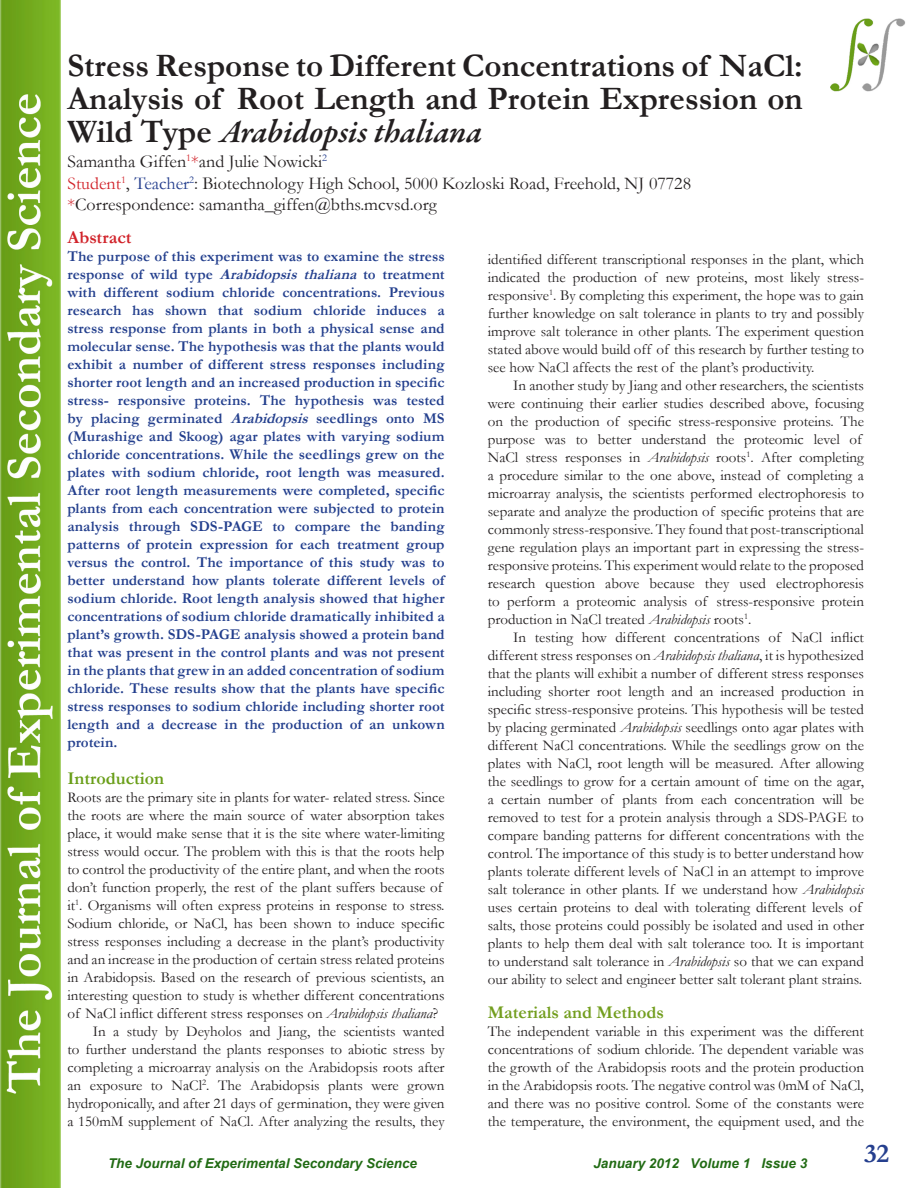
<style>
.page{position:relative;width:918px;height:1188px;background:#fff}
.page>*{position:absolute;margin:0;border:0;box-sizing:border-box;transform-origin:0 0}
.t1{font:700 33px/33px "Garamond";color:#231f20;text-align:justify}
.t2{font:700 27px "Garamond";color:#253f8e}
.t3{font:18px "Garamond";color:#231f20}
.t4{font:700 18px "Garamond";color:#739e1f}
.t5{font:700 18px "Garamond";color:#699e18}
.t6{font:700 18px "Garamond";color:#d1232a}
.t7{font:15px/18px "Garamond";color:#231f20}
.t8{font:700 15px/18px "Garamond";letter-spacing:.01em;color:#24408e;text-align:justify}
.t9{font:italic 700 13.5px "Arial";color:#216b14}
.s1{font-family:"Garamond Premr Pro";font-weight:600;font-style:italic}
.s2{color:#d1232a}
.s3{color:#253f8e}
.s4{font-style:italic}
</style>
<div class="page">
<img style="left:0;top:0;width:60px;height:1188px">
<img style="left:830px;top:19px;width:75px;height:72px">
<p class="t1" style="left:67px;top:49px;width:737px">Stress Response to Different Concentrations of NaCl:<br>Analysis of Root Length and Protein Expression on Wild Type <span class="s1">Arabidopsis thaliana</span></p>
<p class="t3" style="left:67px;top:149px;width:261px">Samantha Giffen<sup>1</sup><span class="s2">*</span>and Julie Nowicki<sup>2</sup></p>
<p class="t3" style="left:67px;top:171px;width:625px"><span class="s2">Student</span><sup>1</sup>, <span class="s3">Teacher</span><sup>2</sup>: Biotechnology High School, 5000 Kozloski Road, Freehold, NJ 07728</p>
<p class="t3" style="left:67px;top:193px;width:371px"><span class="s2">*</span>Correspondence: samantha_giffen@bths.mcvsd.org</p>
<p class="t7" style="left:488px;top:250px;width:378px;text-align:justify">identified different transcriptional responses in the plant, which indicated the production of new proteins, most likely stress&shy;responsive<sup>1</sup>. By completing this experiment, the hope was to gain further knowledge on salt tolerance in plants to try and possibly improve salt tolerance in other plants. The experiment question stated above would build off of this research by further testing to see how NaCl affects the rest of the plant’s productivity.</p>
<p class="t7" style="left:488px;top:376px;width:378px;text-indent:26px">In another study by Jiang and other researchers, the scientists were continuing their earlier studies described above, focusing on the production of specific stress-responsive proteins. The purpose was to better understand the proteomic level of NaCl stress responses in <span class="s4">Arabidopsis</span> roots<sup>1</sup>. After completing a procedure similar to the one above, instead of completing a microarray analysis, the scientists performed electrophoresis to separate and analyze the production of specific proteins that are commonly stress-responsive. They found that post-transcriptional gene regulation plays an important part in expressing the stress&shy;responsive proteins. This experiment would relate to the proposed research question above because they used electrophoresis to perform a proteomic analysis of stress-responsive protein production in NaCl treated <span class="s4">Arabidopsis</span> roots<sup>1</sup>.</p>
<p class="t7" style="left:488px;top:628px;width:378px;text-indent:26px">In testing how different concentrations of NaCl inflict different stress responses on <span class="s4">Arabidopsis thaliana</span>, it is hypothesized that the plants will exhibit a number of different stress responses including shorter root length and an increased production in specific stress-responsive proteins. This hypothesis will be tested by placing germinated <span class="s4">Arabidopsis</span> seedlings onto agar plates with different NaCl concentrations. While the seedlings grow on the plates with NaCl, root length will be measured. After allowing the seedlings to grow for a certain amount of time on the agar, a certain number of plants from each concentration will be removed to test for a protein analysis through a SDS-PAGE to compare banding patterns for different concentrations with the control. The importance of this study is to better understand how plants tolerate different levels of NaCl in an attempt to improve salt tolerance in other plants. If we understand how <span class="s4">Arabidopsis </span>uses certain proteins to deal with tolerating different levels of salts, those proteins could possibly be isolated and used in other plants to help them deal with salt tolerance too. It is important to understand salt tolerance in <span class="s4">Arabidopsis</span> so that we can expand our ability to select and engineer better salt tolerant plant strains.</p>
<p class="t6" style="left:67px;top:225px;width:66px">Abstract</p>
<p class="t8" style="left:67px;top:248px;width:379px">The purpose of this experiment was to examine the stress response of wild type <span class="s4">Arabidopsis thaliana</span> to treatment with different sodium chloride concentrations. Previous research has shown that sodium chloride induces a stress response from plants in both a physical sense and molecular sense. The hypothesis was that the plants would exhibit a number of different stress responses including shorter root length and an increased production in specific stress- responsive proteins. The hypothesis was tested by placing germinated <span class="s4">Arabidopsis</span> seedlings onto MS (Murashige and Skoog) agar plates with varying sodium chloride concentrations. While the seedlings grew on the plates with sodium chloride, root length was measured.<br>After root length measurements were completed, specific plants from each concentration were subjected to protein analysis through SDS-PAGE to compare the banding patterns of protein expression for each treatment group versus the control. The importance of this study was to better understand how plants tolerate different levels of sodium chloride. Root length analysis showed that higher concentrations of sodium chloride dramatically inhibited a plant’s growth. SDS-PAGE analysis showed a protein band that was present in the control plants and was not present in the plants that grew in an added concentration of sodium chloride. These results show that the plants have specific stress responses to sodium chloride including shorter root length and a decrease in the production of an unkown protein.</p>
<p class="t5" style="left:67px;top:766px;width:98px">Introduction</p>
<p class="t7" style="left:67px;top:788px;width:379px">Roots are the primary site in plants for water- related stress. Since the roots are where the main source of water absorption takes place, it would make sense that it is the site where water-limiting stress would occur. The problem with this is that the roots help to control the productivity of the entire plant, and when the roots don’t function properly, the rest of the plant suffers because of it<sup>1</sup>. Organisms will often express proteins in response to stress.<br>Sodium chloride, or NaCl, has been shown to induce specific stress responses including a decrease in the plant’s productivity and an increase in the production of certain stress related proteins in Arabidopsis. Based on the research of previous scientists, an interesting question to study is whether different concentrations of NaCl inflict different stress responses on <span class="s4">Arabidopsis thaliana</span>?</p>
<p class="t7" style="left:67px;top:1022px;width:379px;text-align:justify;text-indent:26px">In a study by Deyholos and Jiang, the scientists wanted to further understand the plants responses to abiotic stress by completing a microarray analysis on the Arabidopsis roots after an exposure to NaCl<sup>2</sup>. The Arabidopsis plants were grown hydroponically, and after 21 days of germination, they were given a 150mM supplement of NaCl. After analyzing the results, they</p>
<p class="t4" style="left:488px;top:1000px;width:178px">Materials and Methods</p>
<p class="t7" style="left:488px;top:1022px;width:378px;text-align:justify">The independent variable in this experiment was the different concentrations of sodium chloride. The dependent variable was the growth of the Arabidopsis roots and the protein production in the Arabidopsis roots. The negative control was 0mM of NaCl, and there was no positive control. Some of the constants were the temperature, the environment, the equipment used, and the</p>
<p class="t9" style="left:108px;top:1154px;width:311px">The Journal of Experimental Secondary Science</p>
<p class="t9" style="left:593px;top:1154px;width:215px">January 2012 Volume 1 Issue 3</p>
<p class="t2" style="left:864px;top:1136px;width:27px">32</p>
</div>
